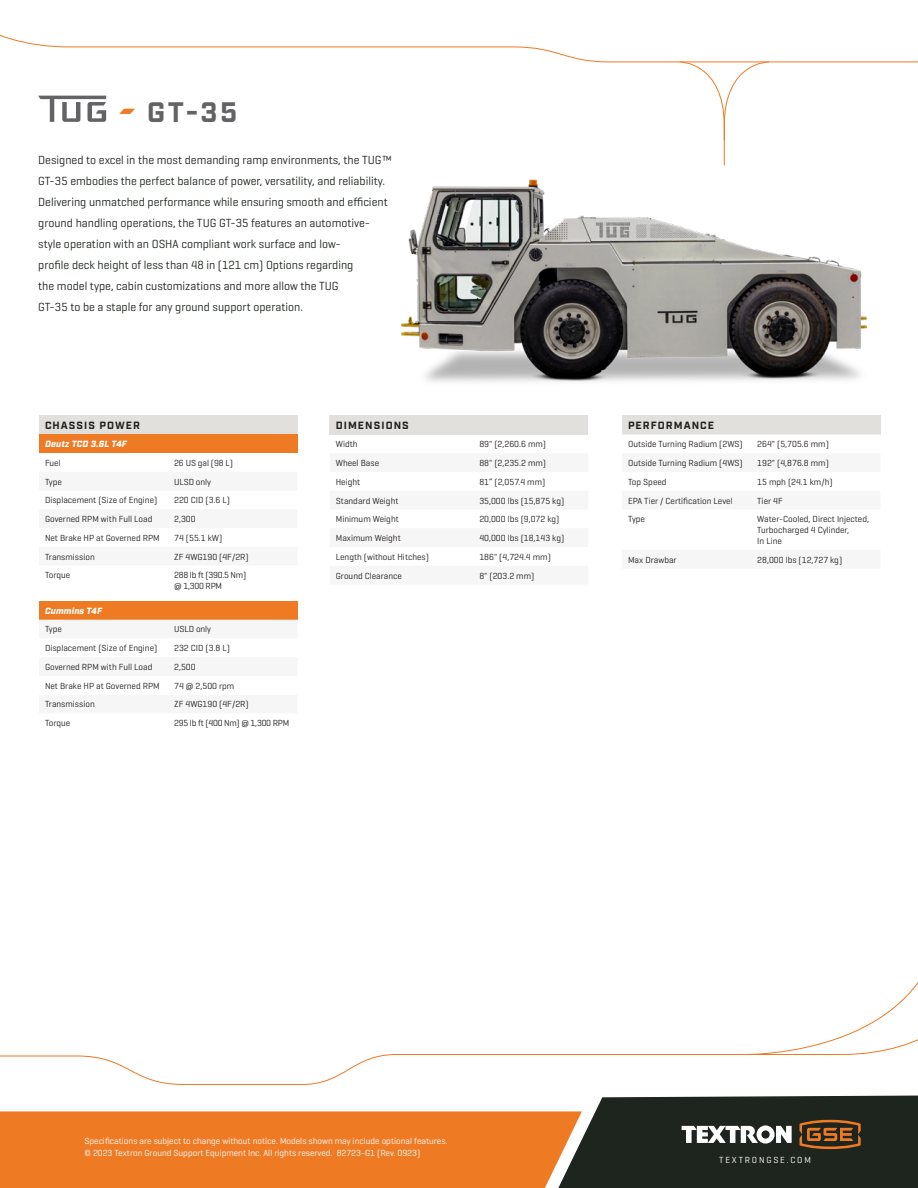
<style>
.page{position:relative;width:918px;height:1188px;background:#fff}
.page>*{position:absolute;margin:0;border:0;box-sizing:border-box;transform-origin:0 0}
.t1{font:700 28.2px "Industry";color:#636366}
.t2{font:12px/21px "Geogrotesque";color:#1e251e}
.t3{font:700 10.5px "Industry";letter-spacing:.1em;color:#231f20}
.t4{font:9px/10.8px "Geogrotesque";color:#231f20}
.t5{font:9px "Geogrotesque";color:#fff}
.t6{font:9px "Geogrotesque";letter-spacing:-.025em;color:#231f20}
.t7{font:italic 900 9px "Industry";letter-spacing:.02em;color:#fff}
.t8{font:9px "Geogrotesque";letter-spacing:.2em;color:#fff}
</style>
<div class="page">
<div style="left:330px;top:415px;width:258px;height:20px;background:#e1e0dd"></div>
<div style="left:0;top:1111px;width:550px;height:77px;background:#ee7a23"></div>
<img style="left:401px;top:179px;width:466px;height:203px">
<svg style="left:550px;top:1095px;width:368px;height:93px;background:#404036"></svg>
<svg style="left:0;top:1054px;width:744px;height:31px"></svg>
<svg style="left:744px;top:982px;width:174px;height:73px"></svg>
<div style="left:622px;top:415px;width:258px;height:20px;background:#e1e0dd"></div>
<svg style="left:0;top:34px;width:918px;height:132px"></svg>
<div style="left:39px;top:415px;width:259px;height:20px;background:#e1e0dd"></div>
<div style="left:39px;top:435px;width:259px;height:18px;background:#ee7a23"></div>
<div style="left:39px;top:601px;width:259px;height:19px;background:#ee7a23"></div>
<p class="t1" style="left:147px;top:95px;width:92px">GT-35</p>
<p class="t2" style="left:38px;top:149px;width:355px">Designed to excel in the most demanding ramp environments, the TUG™ GT-35 embodies the perfect balance of power, versatility, and reliability.<br>Delivering unmatched performance while ensuring smooth and efficient ground handling operations, the TUG GT-35 features an automotive&shy;style operation with an OSHA compliant work surface and low-<br>profile deck height of less than 48 in (121 cm) Options regarding<br>the model type, cabin customizations and more allow the TUG<br>GT-35 to be a staple for any ground support operation.</p>
<p class="t3" style="left:45px;top:419px;width:96px">CHASSIS POWER</p>
<p class="t7" style="left:45px;top:439px;width:84px">Deutz TCD 3.6L T4F</p>
<p class="t4" style="left:45px;top:457px;width:17px">Fuel</p>
<p class="t4" style="left:174px;top:457px;width:60px">26 US gal (98 L)</p>
<p class="t4" style="left:45px;top:476px;width:18px">Type</p>
<p class="t4" style="left:174px;top:476px;width:38px">ULSD only</p>
<p class="t4" style="left:45px;top:495px;width:114px">Displacement (Size of Engine)</p>
<p class="t4" style="left:174px;top:495px;width:57px">220 CID (3.6 L)</p>
<p class="t4" style="left:45px;top:513px;width:109px">Governed RPM with Full Load</p>
<p class="t4" style="left:174px;top:513px;width:23px">2,300</p>
<p class="t4" style="left:45px;top:532px;width:116px">Net Brake HP at Governed RPM</p>
<p class="t4" style="left:174px;top:532px;width:50px">74 (55.1 kW)</p>
<p class="t4" style="left:45px;top:551px;width:51px">Transmission</p>
<p class="t4" style="left:174px;top:551px;width:76px">ZF 4WG190 (4F/2R)</p>
<p class="t4" style="left:45px;top:570px;width:27px">Torque</p>
<p class="t6" style="left:174px;top:570px;width:74px">288 lb ft (390.5 Nm)</p>
<p class="t4" style="left:174px;top:580px;width:49px">@ 1,300 RPM</p>
<p class="t7" style="left:45px;top:605px;width:59px">Cummins T4F</p>
<p class="t4" style="left:45px;top:624px;width:18px">Type</p>
<p class="t4" style="left:174px;top:624px;width:38px">USLD only</p>
<p class="t4" style="left:45px;top:642px;width:114px">Displacement (Size of Engine)</p>
<p class="t4" style="left:174px;top:642px;width:57px">232 CID (3.8 L)</p>
<p class="t4" style="left:45px;top:661px;width:109px">Governed RPM with Full Load</p>
<p class="t4" style="left:174px;top:661px;width:23px">2,500</p>
<p class="t4" style="left:45px;top:680px;width:116px">Net Brake HP at Governed RPM</p>
<p class="t4" style="left:174px;top:680px;width:62px">74 @ 2,500 rpm</p>
<p class="t4" style="left:45px;top:699px;width:51px">Transmission</p>
<p class="t4" style="left:174px;top:699px;width:76px">ZF 4WG190 (4F/2R)</p>
<p class="t4" style="left:45px;top:717px;width:27px">Torque</p>
<p class="t6" style="left:174px;top:718px;width:117px">295 lb ft (400 Nm) @ 1,300 RPM</p>
<p class="t3" style="left:336px;top:419px;width:74px">DIMENSIONS</p>
<p class="t4" style="left:336px;top:439px;width:23px">Width</p>
<p class="t4" style="left:479px;top:439px;width:68px">89" (2,260.6 mm)</p>
<p class="t4" style="left:336px;top:457px;width:45px">Wheel Base</p>
<p class="t4" style="left:479px;top:457px;width:68px">88" (2,235.2 mm)</p>
<p class="t4" style="left:336px;top:476px;width:26px">Height</p>
<p class="t4" style="left:479px;top:476px;width:67px">81” (2,057.4 mm)</p>
<p class="t4" style="left:336px;top:495px;width:64px">Standard Weight</p>
<p class="t4" style="left:479px;top:495px;width:86px">35,000 lbs (15,875 kg)</p>
<p class="t4" style="left:336px;top:514px;width:65px">Minimum Weight</p>
<p class="t4" style="left:479px;top:514px;width:82px">20,000 lbs (9,072 kg)</p>
<p class="t4" style="left:336px;top:532px;width:67px">Maximum Weight</p>
<p class="t4" style="left:479px;top:532px;width:86px">40,000 lbs (18,143 kg)</p>
<p class="t4" style="left:336px;top:551px;width:95px">Length (without Hitches)</p>
<p class="t4" style="left:479px;top:551px;width:73px">186" (4,724.4 mm)</p>
<p class="t4" style="left:336px;top:570px;width:68px">Ground Clearance</p>
<p class="t4" style="left:479px;top:570px;width:56px">8" (203.2 mm)</p>
<p class="t3" style="left:628px;top:419px;width:88px">PERFORMANCE</p>
<p class="t4" style="left:628px;top:439px;width:116px">Outside Turning Radium (2WS)</p>
<p class="t4" style="left:757px;top:439px;width:73px">264" (5,705.6 mm)</p>
<p class="t4" style="left:628px;top:457px;width:116px">Outside Turning Radium (4WS)</p>
<p class="t4" style="left:757px;top:457px;width:73px">192" (4,876.8 mm)</p>
<p class="t4" style="left:628px;top:476px;width:40px">Top Speed</p>
<p class="t4" style="left:757px;top:476px;width:77px">15 mph (24.1 km/h)</p>
<p class="t4" style="left:628px;top:495px;width:106px">EPA Tier / Certification Level</p>
<p class="t4" style="left:757px;top:495px;width:27px">Tier 4F</p>
<p class="t4" style="left:628px;top:514px;width:18px">Type</p>
<p class="t4" style="left:757px;top:514px;width:113px">Water-Cooled, Direct Injected,<br>Turbocharged 4 Cylinder,<br>In Line</p>
<p class="t4" style="left:628px;top:554px;width:50px">Max Drawbar</p>
<p class="t4" style="left:757px;top:554px;width:86px">28,000 lbs (12,727 kg)</p>
<p class="t5" style="left:84px;top:1135px;width:365px">Specifications are subject to change without notice. Models shown may include optional features.</p>
<p class="t5" style="left:84px;top:1147px;width:337px">© 2023 Textron Ground Support Equipment Inc. All rights reserved. 82723-G1 (Rev. 0923)</p>
<p class="t8" style="left:719px;top:1154px;width:93px">TEXTRONGSE.COM</p>
</div>
